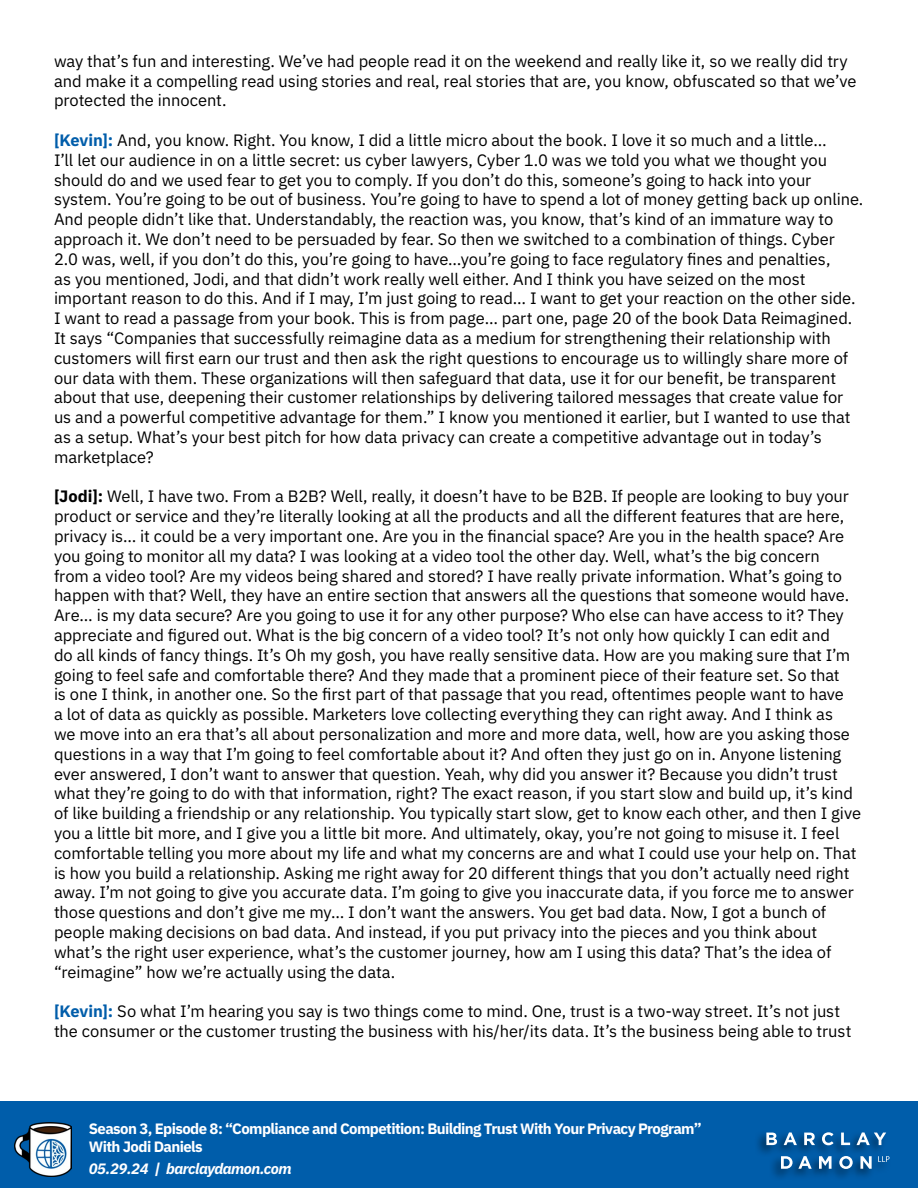
<style>
.page{position:relative;width:918px;height:1188px;background:#fff}
.page>*{position:absolute;margin:0;border:0;box-sizing:border-box;transform-origin:0 0}
.t1{font:16.5px/19.8px "IBM Plex Sans";letter-spacing:-.005em;color:#000}
.t2{font:700 15px/18px "IBM Plex Sans";letter-spacing:-.04em;color:#fff}
.t3{font:italic 700 15px "IBM Plex Sans";letter-spacing:-.03em;color:#fff}
.s1{font-weight:700;color:#005daa}
.s2{font-weight:700}
</style>
<div class="page">
<div style="left:0;top:1102px;width:918px;height:86px;background:#005daa"></div>
<img style="left:15px;top:1123px;width:56px;height:53px">
<div style="left:754px;top:1130px;width:138px;height:51px;background:#000;opacity:.55"></div>
<svg style="left:878px;top:1156px;width:11px;height:6px"></svg>
<svg style="left:766px;top:1133px;width:11px;height:12px"></svg>
<svg style="left:784px;top:1132px;width:13px;height:13px"></svg>
<svg style="left:804px;top:1133px;width:11px;height:12px"></svg>
<svg style="left:822px;top:1132px;width:12px;height:13px"></svg>
<svg style="left:841px;top:1133px;width:9px;height:12px"></svg>
<svg style="left:857px;top:1132px;width:29px;height:13px"></svg>
<svg style="left:781px;top:1156px;width:31px;height:13px"></svg>
<svg style="left:819px;top:1156px;width:13px;height:13px"></svg>
<svg style="left:839px;top:1156px;width:14px;height:13px"></svg>
<svg style="left:860px;top:1156px;width:12px;height:13px"></svg>
<p class="t1" style="left:54px;top:50px;width:804px">way that’s fun and interesting. We’ve had people read it on the weekend and really like it, so we really did try and make it a compelling read using stories and real, real stories that are, you know, obfuscated so that we’ve protected the innocent.</p>
<p class="t1" style="left:54px;top:129px;width:811px"><span class="s1">[Kevin]:</span> And, you know. Right. You know, I did a little micro about the book. I love it so much and a little…<br>I’ll let our audience in on a little secret: us cyber lawyers, Cyber 1.0 was we told you what we thought you should do and we used fear to get you to comply. If you don’t do this, someone’s going to hack into your system. You’re going to be out of business. You’re going to have to spend a lot of money getting back up online.<br>And people didn’t like that. Understandably, the reaction was, you know, that’s kind of an immature way to approach it. We don’t need to be persuaded by fear. So then we switched to a combination of things. Cyber<br>2.0 was, well, if you don’t do this, you’re going to have…you’re going to face regulatory fines and penalties,<br>as you mentioned, Jodi, and that didn’t work really well either. And I think you have seized on the most important reason to do this. And if I may, I’m just going to read… I want to get your reaction on the other side.<br>I want to read a passage from your book. This is from page… part one, page 20 of the book Data Reimagined.<br>It says “Companies that successfully reimagine data as a medium for strengthening their relationship with customers will first earn our trust and then ask the right questions to encourage us to willingly share more of our data with them. These organizations will then safeguard that data, use it for our benefit, be transparent about that use, deepening their customer relationships by delivering tailored messages that create value for us and a powerful competitive advantage for them.” I know you mentioned it earlier, but I wanted to use that as a setup. What’s your best pitch for how data privacy can create a competitive advantage out in today’s marketplace?</p>
<p class="t1" style="left:54px;top:485px;width:809px"><span class="s2">[Jodi]:</span> Well, I have two. From a B2B? Well, really, it doesn’t have to be B2B. If people are looking to buy your product or service and they’re literally looking at all the products and all the different features that are here, privacy is… it could be a very important one. Are you in the financial space? Are you in the health space? Are you going to monitor all my data? I was looking at a video tool the other day. Well, what’s the big concern<br>from a video tool? Are my videos being shared and stored? I have really private information. What’s going to happen with that? Well, they have an entire section that answers all the questions that someone would have.<br>Are… is my data secure? Are you going to use it for any other purpose? Who else can have access to it? They appreciate and figured out. What is the big concern of a video tool? It’s not only how quickly I can edit and<br>do all kinds of fancy things. It’s Oh my gosh, you have really sensitive data. How are you making sure that I’m going to feel safe and comfortable there? And they made that a prominent piece of their feature set. So that<br>is one I think, in another one. So the first part of that passage that you read, oftentimes people want to have<br>a lot of data as quickly as possible. Marketers love collecting everything they can right away. And I think as<br>we move into an era that’s all about personalization and more and more data, well, how are you asking those questions in a way that I’m going to feel comfortable about it? And often they just go on in. Anyone listening ever answered, I don’t want to answer that question. Yeah, why did you answer it? Because you didn’t trust what they’re going to do with that information, right? The exact reason, if you start slow and build up, it’s kind of like building a friendship or any relationship. You typically start slow, get to know each other, and then I give you a little bit more, and I give you a little bit more. And ultimately, okay, you’re not going to misuse it. I feel comfortable telling you more about my life and what my concerns are and what I could use your help on. That is how you build a relationship. Asking me right away for 20 different things that you don’t actually need right away. I’m not going to give you accurate data. I’m going to give you inaccurate data, if you force me to answer those questions and don’t give me my… I don’t want the answers. You get bad data. Now, I got a bunch of people making decisions on bad data. And instead, if you put privacy into the pieces and you think about what’s the right user experience, what’s the customer journey, how am I using this data? That’s the idea of “reimagine” how we’re actually using the data.</p>
<p class="t1" style="left:54px;top:1000px;width:799px"><span class="s1">[Kevin]:</span> So what I’m hearing you say is two things come to mind. One, trust is a two-way street. It’s not just the consumer or the customer trusting the business with his/her/its data. It’s the business being able to trust</p>
<p class="t2" style="left:89px;top:1119px;width:615px">Season 3, Episode 8: “Compliance and Competition: Building Trust With Your Privacy Program”<br>With Jodi Daniels</p>
<p class="t3" style="left:89px;top:1157px;width:204px">05.29.24 | barclaydamon.com</p>
</div>
